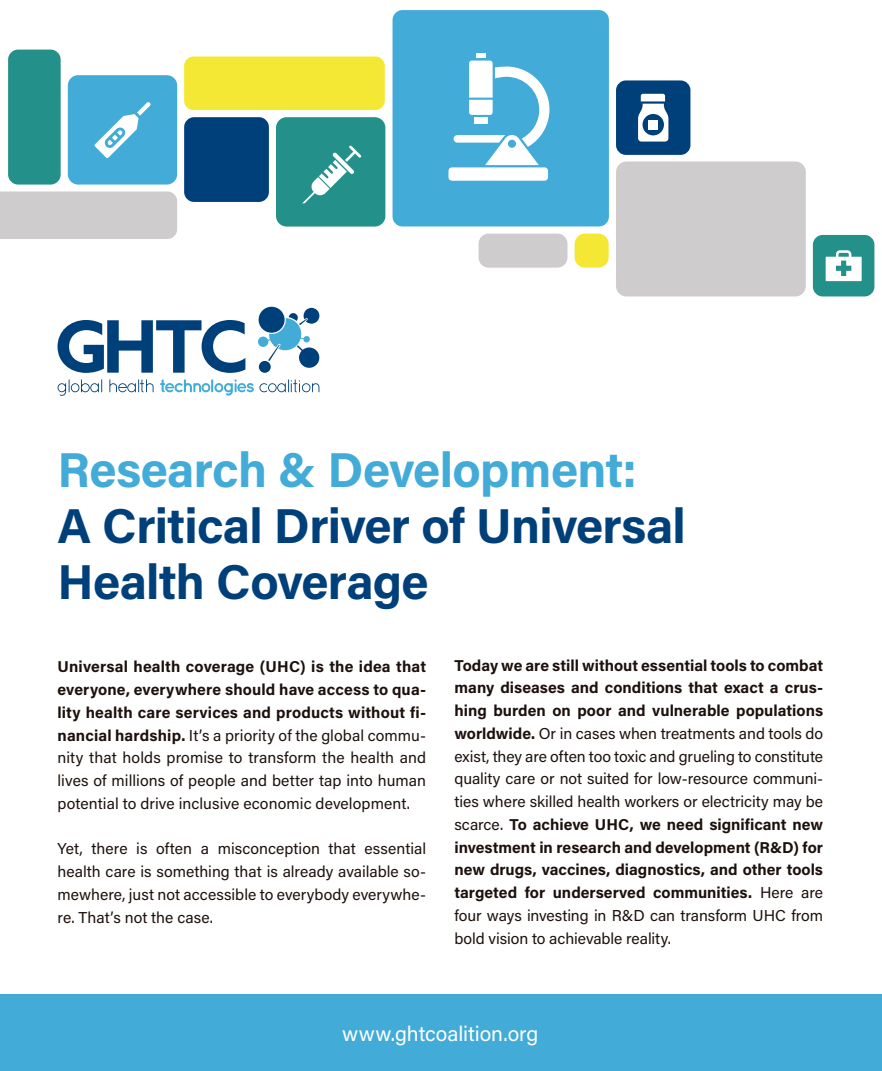
<style>
.page{position:relative;width:882px;height:1071px;background:#fff}
.page>*{position:absolute;margin:0;border:0;box-sizing:border-box;transform-origin:0 0}
.t1{font:700 49px/56px "Acumin Pro";letter-spacing:-.015em;color:#00407a}
.t2{font:700 49px "Acumin Pro";letter-spacing:-.015em;color:#42abd8}
.t3{font:21px "Acumin Pro";color:#fff}
.t4{font:700 15.75px/22.8px "Acumin Pro";color:#1d110d;text-align:justify}
.t5{font:15.75px/22.8px "Acumin Pro";letter-spacing:.005em;color:#1d110d;text-align:justify}
.s1{font-weight:700}
.s2{font-weight:400}
</style>
<div class="page">
<div style="left:393px;top:10px;width:216px;height:216px;background:#42abd8;border-radius:10px"></div>
<div style="left:616px;top:80px;width:74px;height:75px;background:#00407a;border-radius:10px"></div>
<div style="left:575px;top:234px;width:34px;height:34px;background:#f4e835;border-radius:11px"></div>
<div style="left:479px;top:234px;width:88px;height:34px;background:#cecccc;border-radius:10px"></div>
<div style="left:616px;top:162px;width:190px;height:134px;background:#cecccc;border-radius:10px"></div>
<div style="left:813px;top:235px;width:61px;height:61px;background:#23908a;border-radius:10px"></div>
<div style="left:448px;top:167px;width:100px;height:14px;background:#fff;border-radius:4px"></div>
<div style="left:476px;top:53px;width:9px;height:5px;background:#fff"></div>
<svg style="left:454px;top:61px;width:95px;height:104px"></svg>
<svg style="left:826px;top:250px;width:36px;height:31px"></svg>
<div style="left:0;top:995px;width:882px;height:76px;background:#42abd8"></div>
<div style="left:259px;top:361px;width:12px;height:12px;background:#00407a;border-radius:50%"></div>
<svg style="left:258px;top:308px;width:61px;height:60px"></svg>
<svg style="left:58px;top:320px;width:187px;height:53px"></svg>
<svg style="left:58px;top:379px;width:44px;height:17px"></svg>
<svg style="left:109px;top:379px;width:45px;height:13px"></svg>
<svg style="left:160px;top:379px;width:159px;height:17px"></svg>
<div style="left:68px;top:75px;width:109px;height:110px;background:#42abd8;border-radius:10px"></div>
<div style="left:276px;top:117px;width:109px;height:110px;background:#23908a;border-radius:11px"></div>
<div style="left:184px;top:117px;width:85px;height:85px;background:#00407a;border-radius:10px"></div>
<div style="left:8px;top:50px;width:53px;height:135px;background:#23908a;border-radius:10px"></div>
<div style="left:184px;top:57px;width:201px;height:53px;background:#f4e835;border-radius:9px"></div>
<div style="left:0;top:192px;width:177px;height:47px;background:#cecccc"></div>
<svg style="left:302px;top:145px;width:59px;height:58px"></svg>
<svg style="left:94px;top:102px;width:56px;height:56px"></svg>
<svg style="left:638px;top:94px;width:30px;height:48px"></svg>
<div style="left:643px;top:114px;width:21px;height:21px;background:#00407a;border-radius:50%"></div>
<div style="left:649px;top:120px;width:9px;height:9px;background:#fff"></div>
<h1 class="t2" style="left:58px;top:435px;width:581px">Research &amp; Development:</h1>
<h1 class="t1" style="left:58px;top:495px;width:630px">A Critical Driver of Universal<br>Health Coverage</h1>
<p class="t5" style="left:58px;top:655px;width:370px"><span class="s1">Universal health coverage (UHC) is the idea that everyone, everywhere should have access to qua&shy;lity health care services and products without fi&shy;nancial hardship.</span> It’s a priority of the global commu&shy;nity that holds promise to transform the health and lives of millions of people and better tap into human potential to drive inclusive economic development.</p>
<p class="t5" style="left:58px;top:837px;width:370px">Yet, there is often a misconception that essential health care is something that is already available so&shy;mewhere, just not accessible to everybody everywhe&shy;re. That’s not the case.</p>
<p class="t4" style="left:455px;top:653px;width:370px">Today we are still without essential tools to combat many diseases and conditions that exact a crus&shy;hing burden on poor and vulnerable populations worldwide. <span class="s2">Or in cases when treatments and tools do exist, they are often too toxic and grueling to constitute quality care or not suited for low-resource communi&shy;ties where skilled health workers or electricity may be scarce.</span> To achieve UHC, we need significant new investment in research and development (R&amp;D) for new drugs, vaccines, diagnostics, and other tools targeted for underserved communities. <span class="s2">Here are four ways investing in R&amp;D can transform UHC from bold vision to achievable reality.</span></p>
<h2 class="t3" style="left:342px;top:1019px;width:198px">www.ghtcoalition.org</h2>
</div>
